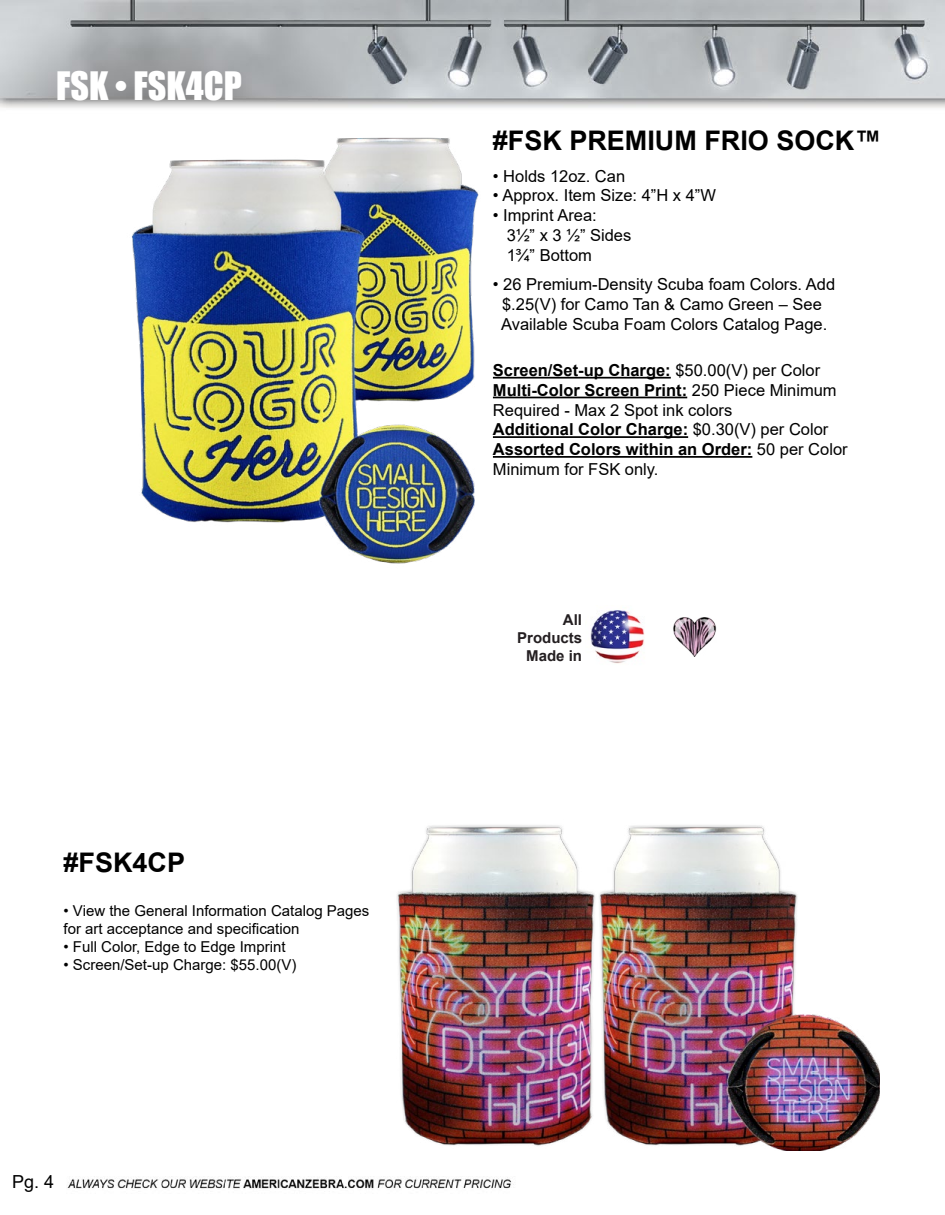
<style>
.page{position:relative;width:945px;height:1215px;background:#fff}
.page>*{position:absolute;margin:0;border:0;box-sizing:border-box;transform-origin:0 0}
.t1{font:36px "Impact";color:#fff}
.t2{font:700 27px "Arial";color:#000}
.t3{font:18px "Arial";color:#000}
.t4{font:16.5px/19.8px "Arial";color:#000}
.t5{font:15px/18px "Arial";color:#000}
.t6{font:700 15px/18px "Arial";color:#241f21;text-align:right}
.s1{font-weight:700}
</style>
<div class="page">
<img style="left:0;top:0;width:945px;height:1189px">
<hr style="left:493px;top:377px;width:178px;height:2px;background:#000">
<hr style="left:493px;top:397px;width:194px;height:1px;background:#000">
<hr style="left:493px;top:436px;width:195px;height:2px;background:#000">
<hr style="left:493px;top:456px;width:259px;height:2px;background:#000">
<img style="left:585px;top:605px;width:62px;height:64px">
<img style="left:671px;top:618px;width:46px;height:39px">
<img style="left:391px;top:791px;width:489px;height:359px">
<img style="left:114px;top:130px;width:371px;height:443px">
<h1 class="t1" style="left:56px;top:58px;width:187px">FSK • FSK4CP</h1>
<h2 class="t2" style="left:64px;top:843px;width:123px">#FSK4CP</h2>
<p class="t5" style="left:64px;top:901px;width:307px">• View the General Information Catalog Pages for art acceptance and specification</p>
<p class="t5" style="left:64px;top:937px;width:224px">• Full Color, Edge to Edge Imprint</p>
<p class="t5" style="left:64px;top:955px;width:234px">• Screen/Set-up Charge: $55.00(V)</p>
<p class="t3" style="left:12px;top:1169px;width:44px">Pg. 4</p>
<h2 class="t2" style="left:493px;top:121px;width:390px">#FSK PREMIUM FRIO SOCK™</h2>
<p class="t4" style="left:493px;top:166px;width:134px">• Holds 12oz. Can</p>
<p class="t4" style="left:493px;top:186px;width:225px">• Approx. Item Size: 4”H x 4”W</p>
<p class="t4" style="left:507px;top:205px;width:126px;text-indent:-14px">• Imprint Area:<br>3½” x 3 ½” Sides<br>1¾” Bottom</p>
<p class="t4" style="left:493px;top:274px;width:344px;text-align:center">• 26 Premium-Density Scuba foam Colors. Add $.25(V) for Camo Tan &amp; Camo Green – See<br>Available Scuba Foam Colors Catalog Page.</p>
<p class="t4" style="left:493px;top:360px;width:356px"><span class="s1">Screen/Set-up Charge:</span> $50.00(V) per Color <span class="s1">Multi-Color Screen Print:</span> 250 Piece Minimum Required - Max 2 Spot ink colors<br><span class="s1">Additional Color Charge:</span> $0.30(V) per Color <span class="s1">Assorted Colors within an Order:</span> 50 per Color Minimum for FSK only.</p>
<p class="t6" style="left:517px;top:610px;width:67px">All<br>Products<br>Made in</p>
</div>
